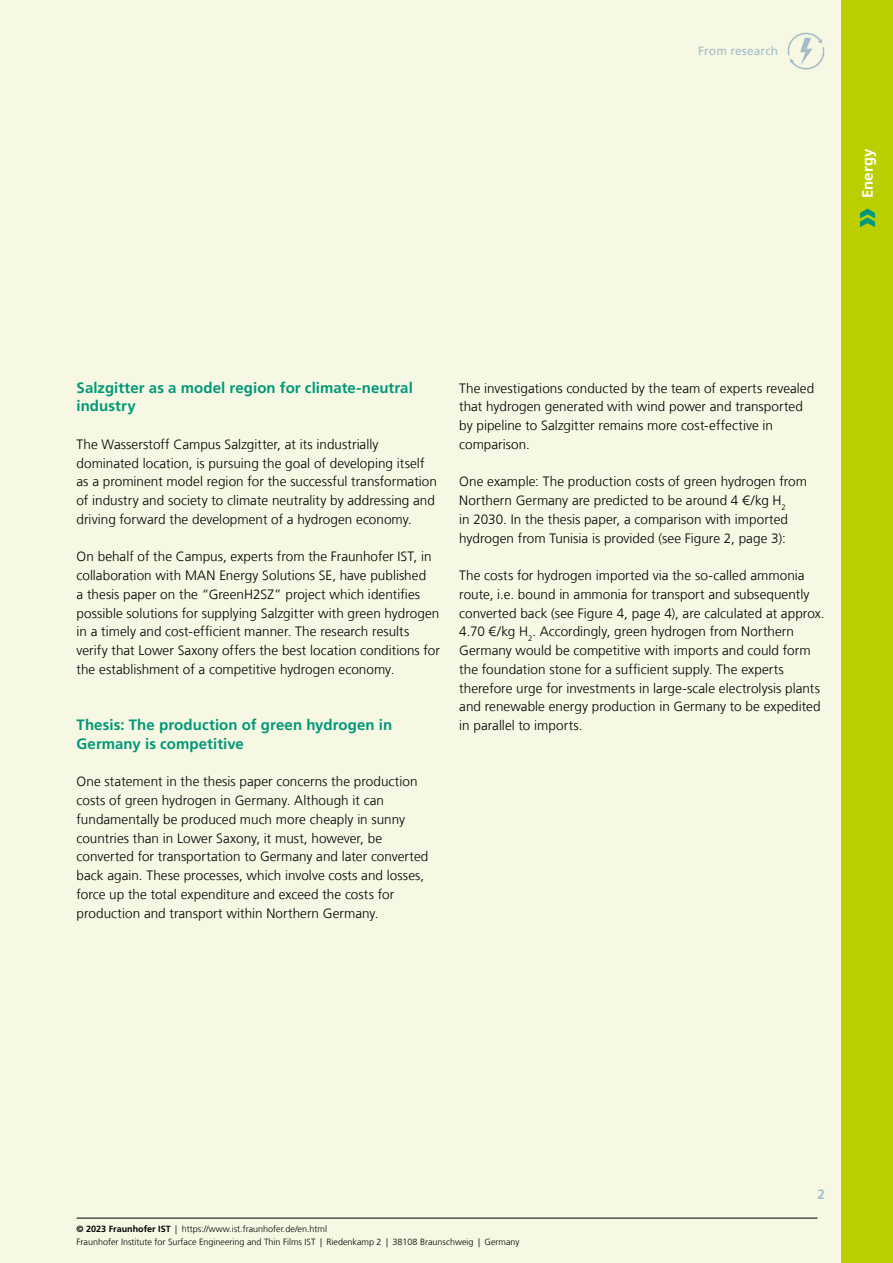
<style>
.page{position:relative;width:893px;height:1263px;background:#fff}
.page>*{position:absolute;margin:0;border:0;box-sizing:border-box;transform-origin:0 0}
.t1{font:700 15px/18.8px "Frutiger LT Com";letter-spacing:.005em;color:#009878}
.t2{font:700 15px "Frutiger LT Com";letter-spacing:.005em;color:#fff}
.t3{font:300 13.5px/18.8px "Frutiger LT Com";letter-spacing:.005em;color:#000}
.t4{font:700 13.5px "Frutiger LT Com";color:#a5bcc9}
.t5{font:12px "Frutiger LT Com";letter-spacing:.01em;color:#a5bcc9}
.t6{font:300 9px/13.5px "Frutiger LT Com";color:#000}
.s1{font-weight:700}
</style>
<div class="page">
<div style="left:0;top:0;width:842px;height:1263px;background:#f6f8e3"></div>
<div style="left:842px;top:0;width:51px;height:1263px;background:#bbcf00"></div>
<img style="left:787px;top:32px;width:38px;height:38px">
<svg style="left:860px;top:209px;width:15px;height:18px"></svg>
<hr style="left:77px;top:1218px;width:740px;height:1px;background:#000">
<p class="t5" style="left:698px;top:44px;width:82px">From research</p>
<p class="t2" style="left:859px;top:198px;width:51px;rotate:-90deg">Energy</p>
<p class="t1" style="left:77px;top:378px;width:338px">Salzgitter as a model region for climate-neutral industry</p>
<p class="t3" style="left:77px;top:435px;width:362px">The Wasserstoff Campus Salzgitter, at its industrially dominated location, is pursuing the goal of developing itself as a prominent model region for the successful transformation of industry and society to climate neutrality by addressing and driving forward the development of a hydrogen economy.</p>
<p class="t3" style="left:77px;top:547px;width:365px">On behalf of the Campus, experts from the Fraunhofer IST, in collaboration with MAN Energy Solutions SE, have published<br>a thesis paper on the “GreenH2SZ” project which identifies possible solutions for supplying Salzgitter with green hydrogen in a timely and cost-efficient manner. The research results verify that Lower Saxony offers the best location conditions for the establishment of a competitive hydrogen economy.</p>
<p class="t1" style="left:77px;top:716px;width:317px">Thesis: The production of green hydrogen in<br>Germany is competitive</p>
<p class="t3" style="left:77px;top:772px;width:353px">One statement in the thesis paper concerns the production costs of green hydrogen in Germany. Although it can fundamentally be produced much more cheaply in sunny countries than in Lower Saxony, it must, however, be converted for transportation to Germany and later converted back again. These processes, which involve costs and losses, force up the total expenditure and exceed the costs for production and transport within Northern Germany.</p>
<p class="t3" style="left:459px;top:379px;width:357px">The investigations conducted by the team of experts revealed that hydrogen generated with wind power and transported by pipeline to Salzgitter remains more cost-effective in comparison.</p>
<p class="t3" style="left:459px;top:472px;width:349px">One example: The production costs of green hydrogen from Northern Germany are predicted to be around 4 €/kg H<sub>2<br></sub>in 2030. In the thesis paper, a comparison with imported hydrogen from Tunisia is provided (see Figure 2, page 3):</p>
<p class="t3" style="left:459px;top:566px;width:367px">The costs for hydrogen imported via the so-called ammonia route, i.e. bound in ammonia for transport and subsequently converted back (see Figure 4, page 4), are calculated at approx.<br>4.70 €/kg H<sub>2</sub>. Accordingly, green hydrogen from Northern Germany would be competitive with imports and could form the foundation stone for a sufficient supply. The experts therefore urge for investments in large-scale electrolysis plants and renewable energy production in Germany to be expedited in parallel to imports.</p>
<p class="t6" style="left:77px;top:1222px;width:445px"><span class="s1">© 2023 Fraunhofer IST</span> | https://www.ist.fraunhofer.de/en.html<br>Fraunhofer Institute for Surface Engineering and Thin Films IST | Riedenkamp 2 | 38108 Braunschweig | Germany</p>
<p class="t4" style="left:817px;top:1186px;width:9px">2</p>
</div>
